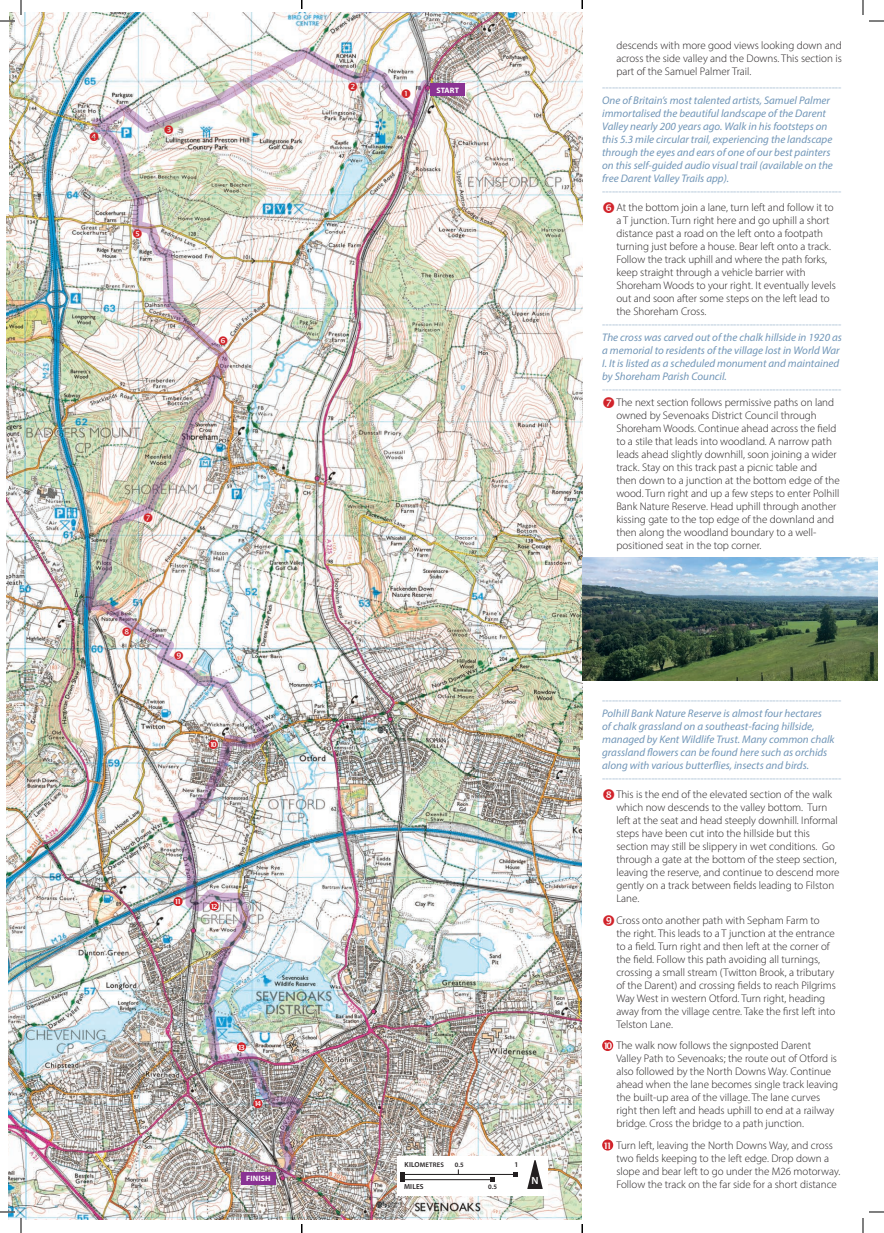
<style>
.page{position:relative;width:884px;height:1233px;background:#fff}
.page>*{position:absolute;margin:0;border:0;box-sizing:border-box;transform-origin:0 0}
.t1{font:300 11px/13px "Myriad Pro";color:#231f20}
.t2{font:italic 11px/13px "Myriad Pro";color:#7196b8}
.t3{font:300 11px "Myriad Pro";color:#7196b8}
.t4{font:600 10.5px "Myriad Pro";color:#fff}
.t5{font:600 9px "Lucida Sans";color:#fff}
.t6{font:700 7.9px "Myriad Pro";letter-spacing:.02em;color:#fff}
.t7{font:600 7.3px "Myriad Pro";letter-spacing:.02em;color:#231f20}
.t8{font:600 7px "Lucida Sans";letter-spacing:-.27em;color:#fff}
.t9{font:600 6.8px "Myriad Pro";color:#231f20}
.t10{font:600 6.7px "Myriad Pro";letter-spacing:.02em;color:#231f20}
.s1{font-size:7.3px}
</style>
<div class="page">
<img style="left:7px;top:214px;width:572px;height:732px">
<img style="left:9px;top:775px;width:572px;height:444px">
<svg style="left:376px;top:1201px;width:25px;height:7px"></svg>
<img style="left:10px;top:12px;width:572px;height:728px">
<img style="left:489px;top:12px;width:18px;height:4px">
<svg style="left:352px;top:12px;width:76px;height:1px"></svg>
<svg style="left:602px;top:1040px;width:11px;height:11px"></svg>
<svg style="left:602px;top:1139px;width:11px;height:11px"></svg>
<img style="left:582px;top:557px;width:295px;height:124px">
<img style="left:84px;top:46px;width:348px;height:1133px">
<div style="left:241px;top:1172px;width:34px;height:12px;background:#8a3393"></div>
<svg style="left:210px;top:901px;width:9px;height:9px"></svg>
<svg style="left:253px;top:1099px;width:9px;height:9px"></svg>
<svg style="left:237px;top:1042px;width:9px;height:9px"></svg>
<svg style="left:209px;top:740px;width:9px;height:9px"></svg>
<svg style="left:173px;top:897px;width:10px;height:9px"></svg>
<div style="left:397px;top:1155px;width:150px;height:40px;background:#fff"></div>
<hr style="left:402px;top:1174px;width:113px;height:1px;background:#231f20">
<svg style="left:513px;top:1172px;width:4px;height:4px"></svg>
<hr style="left:402px;top:1179px;width:90px;height:1px;background:#231f20">
<svg style="left:400px;top:1172px;width:4px;height:9px"></svg>
<svg style="left:490px;top:1177px;width:4px;height:4px"></svg>
<svg style="left:527px;top:1160px;width:16px;height:29px"></svg>
<div style="left:431px;top:83px;width:34px;height:13px;background:#8a3393"></div>
<svg style="left:0;top:1211px;width:15px;height:1px"></svg>
<svg style="left:869px;top:1211px;width:15px;height:1px"></svg>
<svg style="left:0;top:0;width:22px;height:22px"></svg>
<svg style="left:20px;top:1218px;width:2px;height:15px"></svg>
<svg style="left:862px;top:0;width:22px;height:22px"></svg>
<svg style="left:862px;top:1218px;width:2px;height:15px"></svg>
<svg style="left:219px;top:336px;width:21px;height:10px"></svg>
<svg style="left:144px;top:513px;width:22px;height:9px"></svg>
<svg style="left:123px;top:627px;width:21px;height:10px"></svg>
<svg style="left:174px;top:651px;width:22px;height:10px"></svg>
<svg style="left:133px;top:229px;width:9px;height:9px"></svg>
<svg style="left:349px;top:83px;width:8px;height:8px"></svg>
<svg style="left:402px;top:89px;width:9px;height:9px"></svg>
<svg style="left:90px;top:132px;width:8px;height:9px"></svg>
<svg style="left:164px;top:125px;width:9px;height:9px"></svg>
<p class="t8" style="left:210px;top:740px;width:9px">10</p>
<p class="t8" style="left:174px;top:897px;width:9px">11</p>
<p class="t8" style="left:211px;top:902px;width:9px">12</p>
<p class="t8" style="left:238px;top:1043px;width:9px">13</p>
<p class="t8" style="left:254px;top:1099px;width:9px">14</p>
<p class="t6" style="left:246px;top:1173px;width:26px">FINISH</p>
<p class="t6" style="left:436px;top:85px;width:24px">START</p>
<p class="t10" style="left:405px;top:1160px;width:41px"><span class="s1">KILO</span>METRES</p>
<p class="t10" style="left:455px;top:1160px;width:10px">0.5</p>
<p class="t7" style="left:404px;top:1181px;width:21px">MILES</p>
<p class="t9" style="left:488px;top:1182px;width:10px">0.5</p>
<p class="t7" style="left:514px;top:1160px;width:5px">1</p>
<p class="t4" style="left:531px;top:1173px;width:9px">N</p>
<p class="t1" style="left:616px;top:39px;width:227px;text-align:justify">descends with more good views looking down and across the side valley and the Downs. This section is part of the Samuel Palmer Trail.</p>
<p class="t3" style="left:602px;top:81px;width:241px">-------------------------------------------------------------------------</p>
<p class="t2" style="left:602px;top:94px;width:232px">One of Britain’s most talented artists, Samuel Palmer immortalised the beautiful landscape of the Darent Valley nearly 200 years ago. Walk in his footsteps on this 5.3 mile circular trail, experiencing the landscape through the eyes and ears of one of our best painters on this self-guided audio visual trail (available on the free Darent Valley Trails app).</p>
<p class="t3" style="left:602px;top:185px;width:241px">-------------------------------------------------------------------------</p>
<p class="t1" style="left:616px;top:200px;width:221px">At the bottom join a lane, turn left and follow it to a T junction. Turn right here and go uphill a short distance past a road on the left onto a footpath turning just before a house. Bear left onto a track.<br>Follow the track uphill and where the path forks, keep straight through a vehicle barrier with Shoreham Woods to your right. It eventually levels out and soon after some steps on the left lead to the Shoreham Cross.</p>
<p class="t3" style="left:602px;top:317px;width:241px">-------------------------------------------------------------------------</p>
<p class="t2" style="left:602px;top:330px;width:241px">The cross was carved out of the chalk hillside in 1920 as a memorial to residents of the village lost in World War I. It is listed as a scheduled monument and maintained by Shoreham Parish Council.</p>
<p class="t3" style="left:602px;top:383px;width:241px">-------------------------------------------------------------------------</p>
<p class="t1" style="left:616px;top:395px;width:225px">The next section follows permissive paths on land owned by Sevenoaks District Council through Shoreham Woods. Continue ahead across the field to a stile that leads into woodland. A narrow path leads ahead slightly downhill, soon joining a wider track. Stay on this track past a picnic table and then down to a junction at the bottom edge of the wood. Turn right and up a few steps to enter Polhill Bank Nature Reserve. Head uphill through another kissing gate to the top edge of the downland and then along the woodland boundary to a well&shy;positioned seat in the top corner.</p>
<p class="t3" style="left:602px;top:694px;width:241px">-------------------------------------------------------------------------</p>
<p class="t2" style="left:602px;top:707px;width:234px">Polhill Bank Nature Reserve is almost four hectares<br>of chalk grassland on a southeast-facing hillside, managed by Kent Wildlife Trust. Many common chalk grassland flowers can be found here such as orchids along with various butterflies, insects and birds.</p>
<p class="t3" style="left:602px;top:772px;width:241px">-------------------------------------------------------------------------</p>
<p class="t1" style="left:616px;top:787px;width:225px">This is the end of the elevated section of the walk which now descends to the valley bottom. Turn left at the seat and head steeply downhill. Informal steps have been cut into the hillside but this section may still be slippery in wet conditions. Go through a gate at the bottom of the steep section, leaving the reserve, and continue to descend more gently on a track between fields leading to Filston Lane.</p>
<p class="t1" style="left:616px;top:913px;width:221px">Cross onto another path with Sepham Farm to the right. This leads to a T junction at the entrance to a field. Turn right and then left at the corner of the field. Follow this path avoiding all turnings, crossing a small stream (Twitton Brook, a tributary of the Darent) and crossing fields to reach Pilgrims Way West in western Otford. Turn right, heading away from the village centre. Take the first left into Telston Lane.</p>
<p class="t5" style="left:603px;top:1040px;width:11px">10</p>
<p class="t1" style="left:616px;top:1038px;width:223px">The walk now follows the signposted Darent Valley Path to Sevenoaks; the route out of Otford is also followed by the North Downs Way. Continue ahead when the lane becomes single track leaving the built-up area of the village. The lane curves right then left and heads uphill to end at a railway bridge. Cross the bridge to a path junction.</p>
<p class="t5" style="left:603px;top:1140px;width:11px">11</p>
<p class="t1" style="left:616px;top:1138px;width:226px">Turn left, leaving the North Downs Way, and cross two fields keeping to the left edge. Drop down a slope and bear left to go under the M26 motorway.<br>Follow the track on the far side for a short distance</p>
</div>
